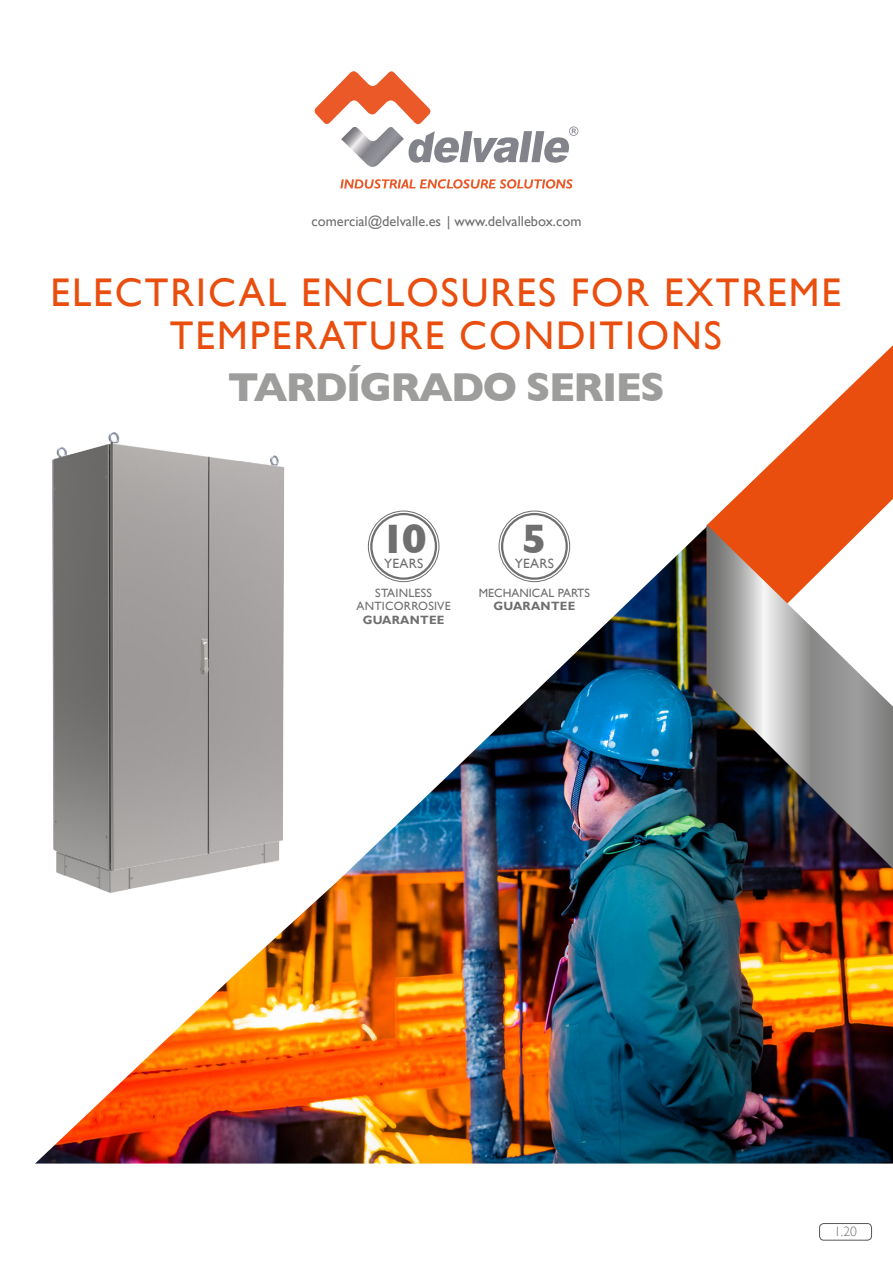
<style>
.page{position:relative;width:893px;height:1263px;background:#fff}
.page>*{position:absolute;margin:0;border:0;box-sizing:border-box;transform-origin:0 0}
.t1{font:700 42px "Gill Sans";color:#706f6f}
.t2{font:700 41.1px "Gill Sans";letter-spacing:-.04em;color:#9d9d9c}
.t3{font:40.05px/43.5px "Gill Sans";letter-spacing:.05em;color:#e94e0f;text-align:center}
.t4{font:14.4px "Gill Sans";color:#706f6f}
.t5{font:13.5px "Gill Sans";letter-spacing:.02em;color:#706f6f}
.t6{font:300 13.5px "Gill Sans";color:#706f6f}
.t7{font:12px/13.5px "Gill Sans";letter-spacing:.02em;color:#706f6f;text-align:center}
.t8{font:700 12px "Gill Sans";letter-spacing:.02em;color:#706f6f}
.t9{font:12px "Gill Sans";color:#706f6f}
</style>
<div class="page">
<img style="left:35px;top:525px;width:858px;height:638px">
<img style="left:36px;top:432px;width:265px;height:473px">
<div style="left:819px;top:1223px;width:53px;height:17px;border:1px solid #575756;border-radius:4px"></div>
<svg style="left:707px;top:345px;width:186px;height:180px"></svg>
<svg style="left:707px;top:525px;width:186px;height:344px"></svg>
<div style="left:368px;top:511px;width:71px;height:71px;border:1px solid #706f6f;border-radius:50%"></div>
<div style="left:370px;top:513px;width:67px;height:67px;border:2px solid #706f6f;border-radius:50%"></div>
<div style="left:499px;top:511px;width:71px;height:71px;border:1px solid #706f6f;border-radius:50%"></div>
<div style="left:501px;top:513px;width:67px;height:67px;border:2px solid #706f6f;border-radius:50%"></div>
<svg style="left:314px;top:71px;width:264px;height:92px"></svg>
<img style="left:341px;top:126px;width:63px;height:41px">
<svg style="left:340px;top:179px;width:232px;height:10px"></svg>
<p class="t4" style="left:312px;top:213px;width:271px">comercial@delvalle.es | www.delvallebox.com</p>
<p class="t3" style="left:50px;top:270px;width:792px">ELECTRICAL ENCLOSURES FOR EXTREME<br>TEMPERATURE CONDITIONS</p>
<p class="t2" style="left:228px;top:363px;width:439px">TARDÍGRADO SERIES</p>
<p class="t1" style="left:381px;top:514px;width:48px">10</p>
<p class="t5" style="left:384px;top:555px;width:41px">YEARS</p>
<p class="t7" style="left:356px;top:586px;width:96px">STAINLESS<br>ANTICORROSIVE</p>
<p class="t8" style="left:363px;top:612px;width:83px">GUARANTEE</p>
<p class="t1" style="left:522px;top:514px;width:26px">5</p>
<p class="t5" style="left:515px;top:555px;width:41px">YEARS</p>
<p class="t9" style="left:479px;top:586px;width:113px">MECHANICAL PARTS</p>
<p class="t8" style="left:493px;top:599px;width:83px">GUARANTEE</p>
<p class="t6" style="left:834px;top:1224px;width:24px">1.20</p>
</div>
